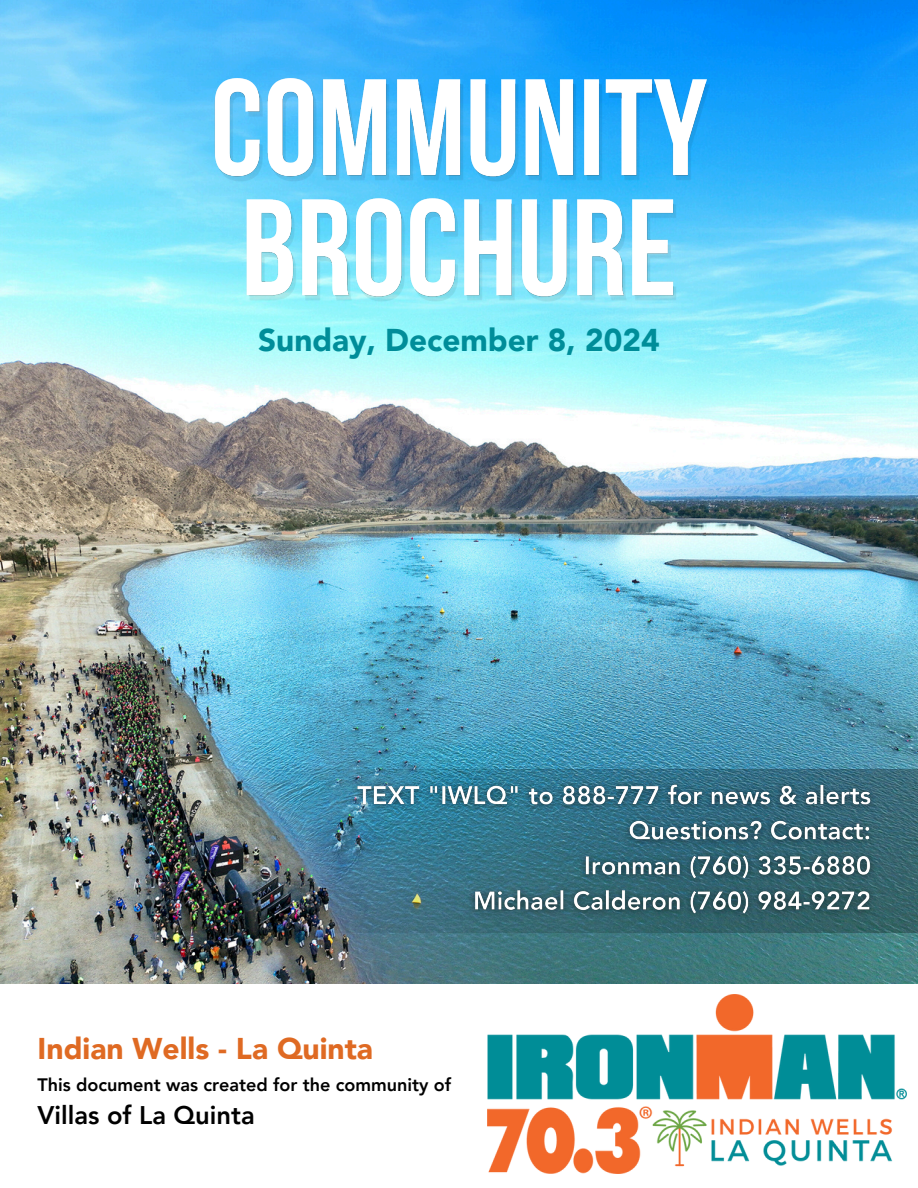
<style>
.page{position:relative;width:918px;height:1188px;background:#fff}
.page>*{position:absolute;margin:0;border:0;box-sizing:border-box;transform-origin:0 0}
.t1{font:900 31.5px "Avenir LT Pro";color:#008d99}
.t2{font:900 30px "Avenir LT Pro";color:#df6a23}
.t3{font:800 25.5px "Avenir LT Pro";color:#000}
.t4{font:800 18px "Avenir LT Pro";color:#000}
</style>
<div class="page">
<img style="left:0;top:0;width:918px;height:984px">
<img style="left:232px;top:770px;width:686px;height:163px">
<img style="left:488px;top:994px;width:418px;height:179px">
<img style="left:210px;top:73px;width:505px;height:257px">
<img style="left:346px;top:773px;width:538px;height:154px">
<p class="t1" style="left:258px;top:327px;width:403px">Sunday, December 8, 2024</p>
<p class="t2" style="left:38px;top:1036px;width:337px">Indian Wells - La Quinta</p>
<p class="t4" style="left:38px;top:1077px;width:415px">This document was created for the community of</p>
<p class="t3" style="left:38px;top:1105px;width:219px">Villas of La Quinta</p>
</div>
